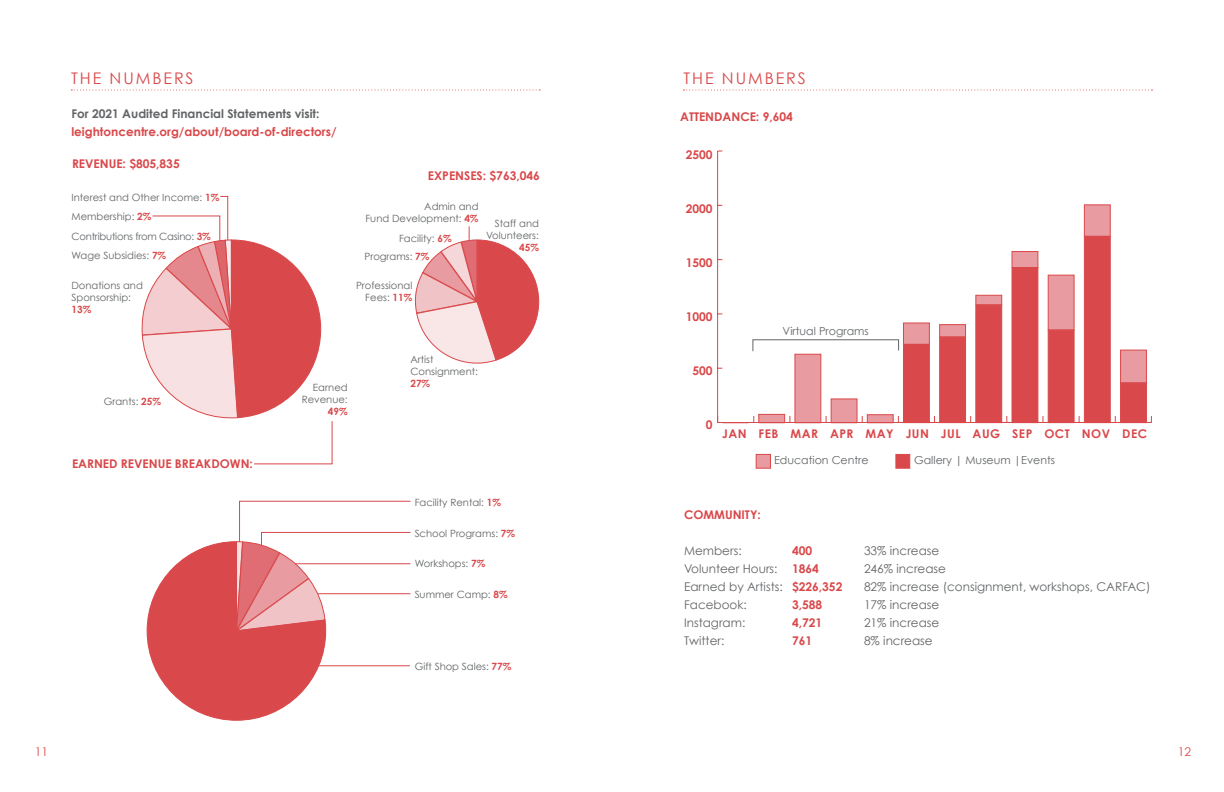
<style>
.page{position:relative;width:1224px;height:792px;background:#fff}
.page>*{position:absolute;margin:0;border:0;box-sizing:border-box;transform-origin:0 0}
.t1{font:16px "Century Gothic";letter-spacing:.12em;color:#d9484a}
.t2{font:12px "Century Gothic";color:#626466}
.t3{font:700 12px "Century Gothic";color:#d9484a}
.t4{font:700 12px "Century Gothic";color:#626466}
.t5{font:700 12px "Century Gothic";letter-spacing:.04em;color:#d9484a}
.t6{font:12px "Century Gothic";color:#d9484a}
.t7{font:11px "Century Gothic";color:#626466}
.t8{font:10px/12px "Century Gothic";color:#626466;text-align:right}
.t9{font:700 10px "Century Gothic";color:#d9484a}
.s1{font-weight:700;color:#d9484a}
</style>
<div class="page">
<svg style="left:71px;top:90px;width:469px;height:1px"></svg>
<svg style="left:684px;top:90px;width:469px;height:1px"></svg>
<svg style="left:141px;top:195px;width:192px;height:270px"></svg>
<svg style="left:147px;top:500px;width:264px;height:221px"></svg>
<hr style="left:717px;top:151px;width:1px;height:271px;background:#d9484a">
<svg style="left:759px;top:414px;width:26px;height:2px"></svg>
<div style="left:795px;top:354px;width:26px;height:69px;background:#e89ba0;border:1px solid #d9484a"></div>
<div style="left:831px;top:399px;width:26px;height:24px;background:#e89ba0;border:1px solid #d9484a"></div>
<svg style="left:867px;top:414px;width:26px;height:2px"></svg>
<div style="left:903px;top:323px;width:27px;height:22px;background:#e89ba0;border:1px solid #d9484a"></div>
<div style="left:939px;top:324px;width:27px;height:13px;background:#e89ba0;border:1px solid #d9484a"></div>
<div style="left:976px;top:295px;width:26px;height:10px;background:#e89ba0;border:1px solid #d9484a"></div>
<div style="left:1012px;top:251px;width:26px;height:17px;background:#e89ba0;border:1px solid #d9484a"></div>
<div style="left:1048px;top:275px;width:26px;height:55px;background:#e89ba0;border:1px solid #d9484a"></div>
<div style="left:1084px;top:205px;width:27px;height:32px;background:#e89ba0;border:1px solid #d9484a"></div>
<div style="left:1120px;top:350px;width:27px;height:33px;background:#e89ba0;border:1px solid #d9484a"></div>
<div style="left:903px;top:344px;width:27px;height:79px;background:#d9484a;border:1px solid #d9484a"></div>
<div style="left:939px;top:337px;width:27px;height:86px;background:#d9484a;border:1px solid #d9484a"></div>
<div style="left:976px;top:305px;width:26px;height:118px;background:#d9484a"></div>
<div style="left:1012px;top:267px;width:26px;height:156px;background:#d9484a"></div>
<div style="left:1048px;top:330px;width:26px;height:93px;background:#d9484a"></div>
<div style="left:1084px;top:236px;width:27px;height:187px;background:#d9484a;border:1px solid #d9484a"></div>
<div style="left:1120px;top:383px;width:27px;height:40px;background:#d9484a"></div>
<hr style="left:718px;top:422px;width:433px;height:1px;background:#d9484a">
<svg style="left:717px;top:416px;width:182px;height:7px"></svg>
<svg style="left:752px;top:339px;width:148px;height:13px"></svg>
<div style="left:756px;top:454px;width:15px;height:14px;background:#e89ba0;border:1px solid #d9484a"></div>
<div style="left:896px;top:454px;width:14px;height:14px;background:#d9484a;border:1px solid #d9484a"></div>
<svg style="left:414px;top:226px;width:125px;height:138px"></svg>
<h1 class="t1" style="left:71px;top:67px;width:124px">THE NUMBERS</h1>
<h1 class="t1" style="left:684px;top:67px;width:124px">THE NUMBERS</h1>
<p class="t4" style="left:71px;top:105px;width:250px">For 2021 Audited Financial Statements visit:</p>
<p class="t3" style="left:71px;top:123px;width:267px">leightoncentre.org/about/board-of-directors/</p>
<p class="t3" style="left:72px;top:154px;width:109px">REVENUE: $805,835</p>
<p class="t8" style="left:72px;top:188px;width:149px;line-height:19.1px;text-align:left">Interest and Other Income: <span class="s1">1%<br></span>Membership: <span class="s1">2%<br></span>Contributions from Casino: <span class="s1">3%<br></span>Wage Subsidies: <span class="s1">7%</span></p>
<p class="t8" style="left:72px;top:279px;width:73px;text-align:left">Donations and<br>Sponsorship:</p>
<p class="t9" style="left:72px;top:302px;width:21px">13%</p>
<p class="t3" style="left:428px;top:166px;width:114px">EXPENSES: $763,046</p>
<p class="t8" style="left:365px;top:200px;width:115px">Admin and<br>Fund Development: <span class="s1">4%</span></p>
<p class="t8" style="left:399px;top:233px;width:54px">Facility: <span class="s1">6%</span></p>
<p class="t8" style="left:364px;top:250px;width:66px">Programs: <span class="s1">7%</span></p>
<p class="t8" style="left:356px;top:279px;width:58px">Professional<br>Fees: <span class="s1">11%</span></p>
<p class="t8" style="left:486px;top:217px;width:54px">Staff and<br>Volunteers:</p>
<p class="t9" style="left:519px;top:240px;width:21px">45%</p>
<p class="t8" style="left:104px;top:396px;width:59px">Grants: <span class="s1">25%</span></p>
<p class="t8" style="left:302px;top:381px;width:48px">Earned<br>Revenue:</p>
<p class="t9" style="left:328px;top:403px;width:21px">49%</p>
<p class="t8" style="left:410px;top:353px;width:69px;text-align:left">Artist<br>Consignment:</p>
<p class="t9" style="left:410px;top:376px;width:21px">27%</p>
<p class="t3" style="left:72px;top:455px;width:182px">EARNED REVENUE BREAKDOWN:</p>
<p class="t8" style="left:415px;top:496px;width:88px">Facility Rental: <span class="s1">1%</span></p>
<p class="t8" style="left:415px;top:527px;width:102px">School Programs: <span class="s1">7%</span></p>
<p class="t8" style="left:415px;top:557px;width:72px">Workshops: <span class="s1">7%</span></p>
<p class="t8" style="left:415px;top:588px;width:94px">Summer Camp: <span class="s1">8%</span></p>
<p class="t8" style="left:415px;top:660px;width:98px">Gift Shop Sales: <span class="s1">77%</span></p>
<p class="t3" style="left:680px;top:108px;width:114px">ATTENDANCE: 9,604</p>
<p class="t3" style="left:686px;top:145px;width:28px">2500</p>
<p class="t3" style="left:686px;top:199px;width:28px">2000</p>
<p class="t3" style="left:686px;top:253px;width:28px">1500</p>
<p class="t3" style="left:686px;top:307px;width:28px">1000</p>
<p class="t3" style="left:692px;top:361px;width:22px">500</p>
<p class="t7" style="left:783px;top:324px;width:88px">Virtual Programs</p>
<p class="t3" style="left:706px;top:415px;width:8px">0</p>
<p class="t5" style="left:722px;top:425px;width:427px">JAN FEB MAR APR MAY JUN JUL AUG SEP OCT NOV DEC</p>
<p class="t7" style="left:774px;top:453px;width:96px">Education Centre</p>
<p class="t7" style="left:914px;top:453px;width:142px">Gallery | Museum |Events</p>
<p class="t3" style="left:684px;top:506px;width:78px">COMMUNITY:</p>
<p class="t2" style="left:684px;top:542px;width:59px">Members:</p>
<p class="t3" style="left:792px;top:542px;width:22px">400</p>
<p class="t2" style="left:864px;top:542px;width:77px">33% increase</p>
<p class="t2" style="left:684px;top:560px;width:136px">Volunteer Hours: <span class="s1">1864</span></p>
<p class="t2" style="left:864px;top:560px;width:84px">246% increase</p>
<p class="t2" style="left:684px;top:578px;width:160px">Earned by Artists: <span class="s1">$226,352</span></p>
<p class="t2" style="left:864px;top:578px;width:288px">82% increase (consignment, workshops, CARFAC)</p>
<p class="t2" style="left:684px;top:596px;width:64px">Facebook:</p>
<p class="t3" style="left:792px;top:596px;width:32px">3,588</p>
<p class="t2" style="left:864px;top:596px;width:77px">17% increase</p>
<p class="t2" style="left:684px;top:614px;width:63px">Instagram:</p>
<p class="t3" style="left:792px;top:614px;width:32px">4,721</p>
<p class="t2" style="left:864px;top:614px;width:77px">21% increase</p>
<p class="t2" style="left:684px;top:632px;width:42px">Twitter:</p>
<p class="t3" style="left:792px;top:632px;width:22px">761</p>
<p class="t2" style="left:864px;top:632px;width:70px">8% increase</p>
<p class="t6" style="left:35px;top:743px;width:15px">11</p>
<p class="t6" style="left:1178px;top:743px;width:15px">12</p>
</div>
